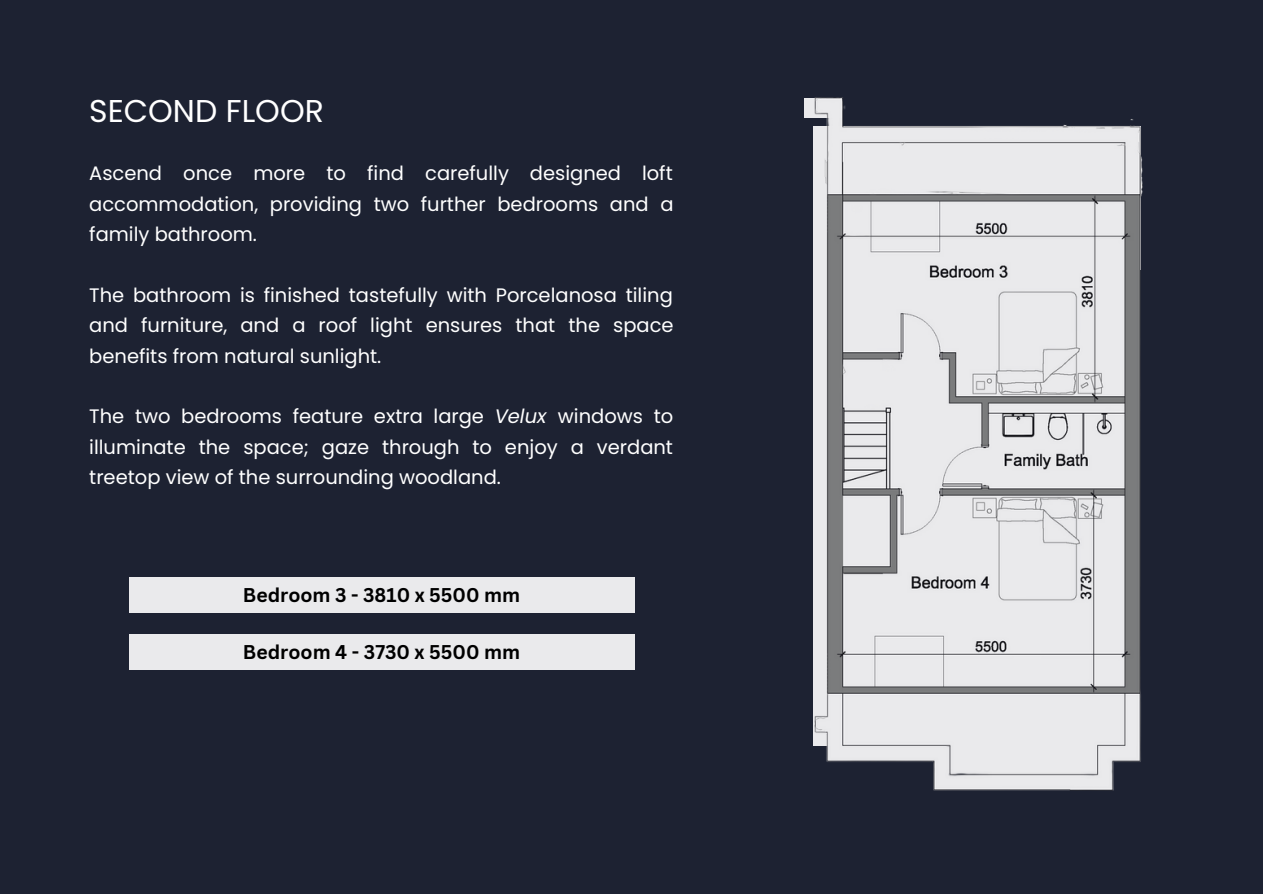
<style>
.page{position:relative;width:1263px;height:894px;background:#fff}
.page>*{position:absolute;margin:0;border:0;box-sizing:border-box;transform-origin:0 0}
.t1{font:31.5px "Poppins";color:#fff}
.t2{font:19.5px/30.3px "Poppins";color:#fff;text-align:justify}
.t3{font:700 19.35px "Canva Sans";color:#000}
.s1{font-style:italic}
</style>
<div class="page">
<div style="left:0;top:0;width:1263px;height:893px;background:#1d2232"></div>
<div style="left:129px;top:577px;width:505px;height:36px;background:#eaeaec"></div>
<div style="left:129px;top:634px;width:505px;height:35px;background:#eaeaec"></div>
<div style="left:805px;top:98px;width:37px;height:20px;background:#eaeaec"></div>
<img style="left:813px;top:97px;width:330px;height:694px">
<p class="t1" style="left:89px;top:89px;width:236px">SECOND FLOOR</p>
<p class="t2" style="left:89px;top:158px;width:586px">Ascend once more to find carefully designed loft accommodation, providing two further bedrooms and a family bathroom.</p>
<p class="t2" style="left:89px;top:280px;width:586px">The bathroom is finished tastefully with Porcelanosa tiling and furniture, and a roof light ensures that the space benefits from natural sunlight.</p>
<p class="t2" style="left:89px;top:401px;width:586px">The two bedrooms feature extra large <span class="s1">Velux</span> windows to illuminate the space; gaze through to enjoy a verdant treetop view of the surrounding woodland.</p>
<p class="t3" style="left:243px;top:581px;width:279px">Bedroom 3 - 3810 x 5500 mm</p>
<p class="t3" style="left:243px;top:637px;width:279px">Bedroom 4 - 3730 x 5500 mm</p>
</div>
